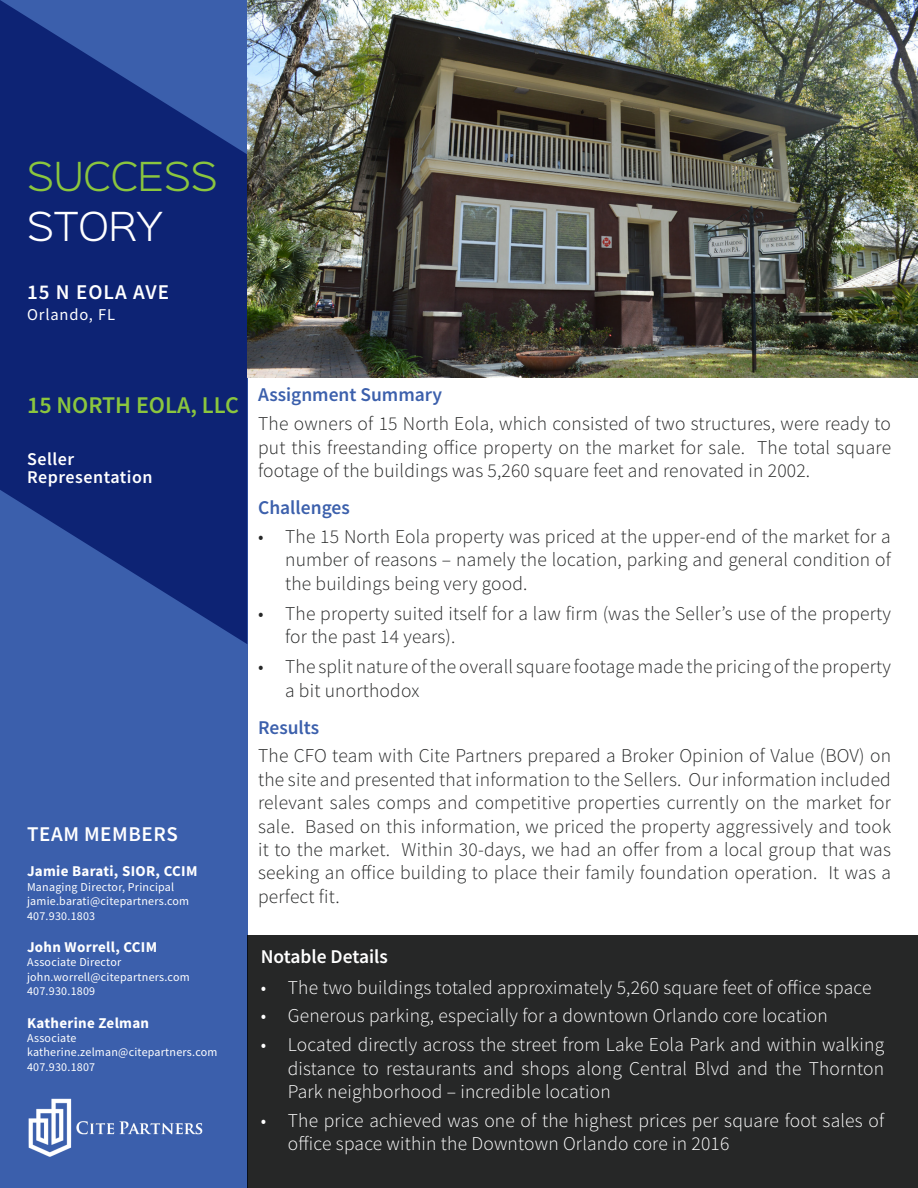
<style>
.page{position:relative;width:918px;height:1188px;background:#fff}
.page>*{position:absolute;margin:0;border:0;box-sizing:border-box;transform-origin:0 0}
.t1{font:300 36px "Sinkin Sans 300";color:#8bc63e}
.t2{font:300 36px "Sinkin Sans 300";color:#fff}
.t3{font:600 24px "Source Sans Pro";color:#8bc63e}
.t4{font:600 21px "Source Sans Pro";letter-spacing:.03em;color:#fff}
.t5{font:600 21px "Source Sans Pro";letter-spacing:.05em;color:#fff}
.t6{font:300 19.5px/23.4px "Source Sans Pro";letter-spacing:.01em;color:#262727;text-align:justify}
.t7{font:300 19.5px/23.4px "Source Sans Pro";letter-spacing:.01em;color:#fff;text-align:justify}
.t8{font:600 19.5px "Source Sans Pro";color:#3c60ac}
.t9{font:600 19.5px "Source Sans Pro";color:#fff}
.t10{font:600 18px "Source Sans Pro";letter-spacing:.03em;color:#fff}
.t11{font:16.5px "Source Sans Pro";letter-spacing:.05em;color:#fff}
.t12{font:700 15px "Source Sans Pro";letter-spacing:.02em;color:#fff}
.t13{font:12px "Source Sans Pro";letter-spacing:.02em;color:#fff}
</style>
<div class="page">
<div style="left:247px;top:935px;width:671px;height:253px;background:#262727"></div>
<div style="left:0;top:1px;width:247px;height:1187px;background:#3b5fac"></div>
<svg style="left:0;top:0;width:247px;height:644px;fill:#0d2374"></svg>
<img style="left:28px;top:1098px;width:175px;height:59px">
<img style="left:247px;top:0;width:671px;height:378px">
<p class="t1" style="left:27px;top:147px;width:192px">SUCCESS</p>
<p class="t2" style="left:27px;top:197px;width:138px">STORY</p>
<p class="t5" style="left:27px;top:279px;width:144px">15 N EOLA AVE</p>
<p class="t11" style="left:27px;top:305px;width:89px">Orlando, FL</p>
<p class="t3" style="left:27px;top:389px;width:214px">15 NORTH EOLA, LLC</p>
<p class="t10" style="left:27px;top:447px;width:49px">Seller</p>
<p class="t10" style="left:27px;top:466px;width:127px">Representation</p>
<p class="t4" style="left:27px;top:820px;width:152px">TEAM MEMBERS</p>
<p class="t12" style="left:27px;top:861px;width:172px">Jamie Barati, SIOR, CCIM</p>
<p class="t13" style="left:27px;top:879px;width:149px">Managing Director, Principal</p>
<p class="t13" style="left:27px;top:894px;width:164px">jamie.barati@citepartners.com</p>
<p class="t13" style="left:27px;top:908px;width:70px">407.930.1803</p>
<p class="t12" style="left:27px;top:937px;width:132px">John Worrell, CCIM</p>
<p class="t13" style="left:27px;top:955px;width:96px">Associate Director</p>
<p class="t13" style="left:27px;top:969px;width:164px">john.worrell@citepartners.com</p>
<p class="t13" style="left:27px;top:984px;width:70px">407.930.1809</p>
<p class="t12" style="left:27px;top:1012px;width:124px">Katherine Zelman</p>
<p class="t13" style="left:27px;top:1030px;width:51px">Associate</p>
<p class="t13" style="left:27px;top:1045px;width:192px">katherine.zelman@citepartners.com</p>
<p class="t13" style="left:27px;top:1059px;width:70px">407.930.1807</p>
<p class="t8" style="left:258px;top:382px;width:186px">Assignment Summary</p>
<p class="t6" style="left:258px;top:412px;width:634px">The owners of 15 North Eola, which consisted of two structures, were ready to put this freestanding office property on the market for sale. The total square footage of the buildings was 5,260 square feet and renovated in 2002.</p>
<p class="t8" style="left:258px;top:495px;width:93px">Challenges</p>
<p class="t6" style="left:285px;top:525px;width:607px;text-indent:-27px">• The 15 North Eola property was priced at the upper-end of the market for a number of reasons – namely the location, parking and general condition of the buildings being very good.</p>
<p class="t6" style="left:285px;top:602px;width:607px;text-indent:-27px">• The property suited itself for a law firm (was the Seller’s use of the property for the past 14 years).</p>
<p class="t6" style="left:285px;top:655px;width:607px;text-indent:-27px">• The split nature of the overall square footage made the pricing of the property a bit unorthodox</p>
<p class="t8" style="left:258px;top:714px;width:63px">Results</p>
<p class="t6" style="left:258px;top:744px;width:634px">The CFO team with Cite Partners prepared a Broker Opinion of Value (BOV) on the site and presented that information to the Sellers. Our information included relevant sales comps and competitive properties currently on the market for sale. Based on this information, we priced the property aggressively and took it to the market. Within 30-days, we had an offer from a local group that was seeking an office building to place their family foundation operation. It was a perfect fit.</p>
<p class="t9" style="left:261px;top:944px;width:129px">Notable Details</p>
<p class="t7" style="left:261px;top:975px;width:612px">• The two buildings totaled approximately 5,260 square feet of office space</p>
<p class="t7" style="left:261px;top:1004px;width:568px">• Generous parking, especially for a downtown Orlando core location</p>
<p class="t7" style="left:288px;top:1033px;width:598px;text-indent:-27px">• Located directly across the street from Lake Eola Park and within walking distance to restaurants and shops along Central Blvd and the Thornton Park neighborhood – incredible location</p>
<p class="t7" style="left:288px;top:1109px;width:598px;text-indent:-27px">• The price achieved was one of the highest prices per square foot sales of office space within the Downtown Orlando core in 2016</p>
</div>
